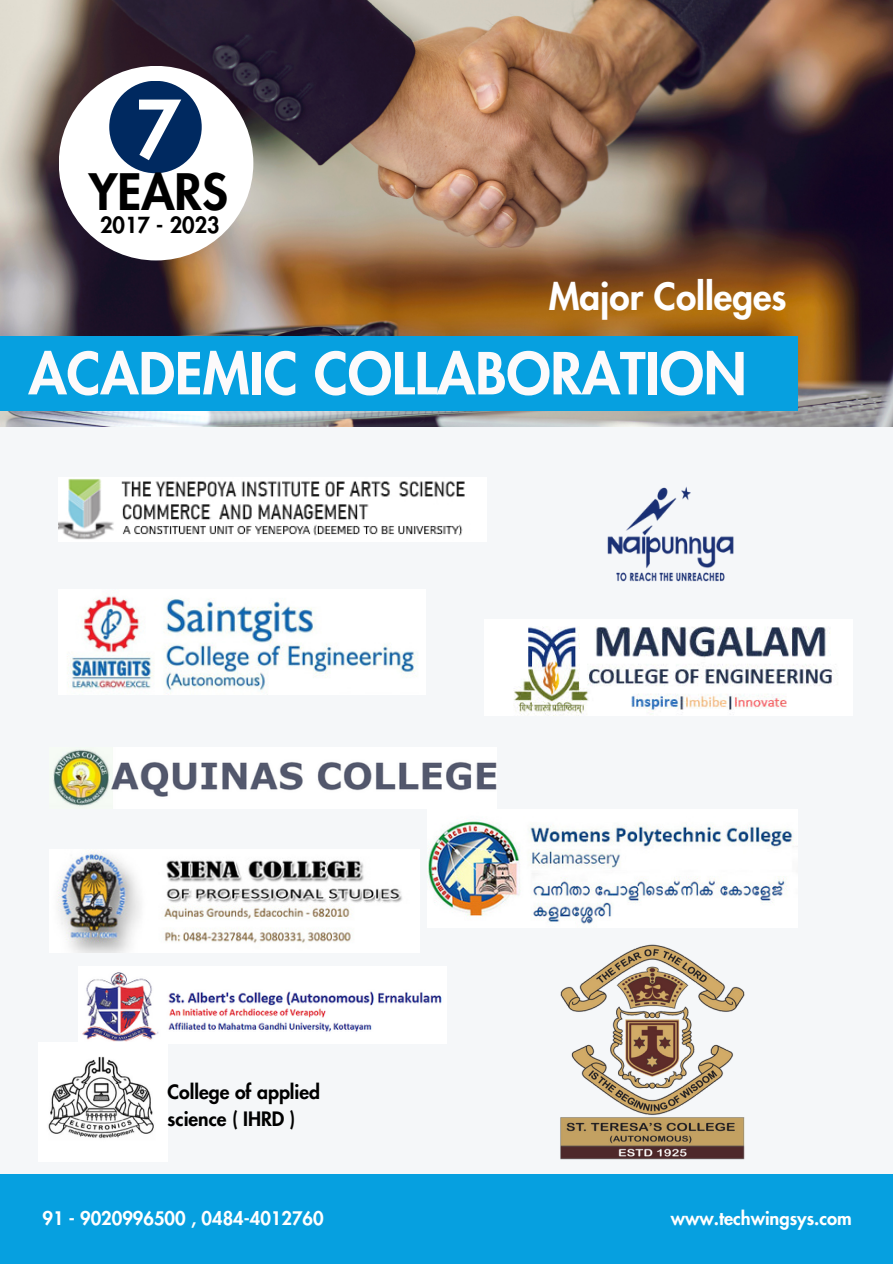
<style>
.page{position:relative;width:893px;height:1264px;background:#fff}
.page>*{position:absolute;margin:0;border:0;box-sizing:border-box;transform-origin:0 0}
.t1{font:800 78.3px "Futura LT Pro";color:#fff}
.t2{font:800 56.25px "Futura LT Pro";color:#fcfafb}
.t3{font:800 49.05px "Futura LT Pro";color:#000}
.t4{font:800 36.75px "Futura LT Pro";color:#fff}
.t5{font:800 21.6px "Futura LT Pro";color:#000}
.t6{font:800 19.35px/27px "Futura LT Pro";color:#000}
.t7{font:800 18.3px "Futura LT Pro";color:#fff}
</style>
<div class="page">
<div style="left:0;top:0;width:892px;height:1263px;background:#f5f7f9"></div>
<div style="left:0;top:1174px;width:892px;height:89px;background:#06a0e0"></div>
<img style="left:560px;top:944px;width:185px;height:214px">
<img style="left:607px;top:486px;width:127px;height:96px">
<img style="left:59px;top:854px;width:343px;height:98px">
<img style="left:53px;top:749px;width:443px;height:58px">
<img style="left:82px;top:972px;width:360px;height:70px">
<img style="left:428px;top:821px;width:364px;height:103px">
<img style="left:59px;top:479px;width:406px;height:60px">
<img style="left:514px;top:626px;width:318px;height:88px">
<img style="left:48px;top:1056px;width:106px;height:82px">
<img style="left:71px;top:596px;width:344px;height:94px">
<img style="left:0;top:0;width:892px;height:426px">
<div style="left:0;top:336px;width:797px;height:74px;background:#06a0e0"></div>
<div style="left:59px;top:66px;width:194px;height:194px;background:#fff;border-radius:50%"></div>
<div style="left:109px;top:81px;width:93px;height:92px;background:#002960;border-radius:50%"></div>
<p class="t1" style="left:136px;top:94px;width:47px">7</p>
<p class="t3" style="left:89px;top:169px;width:141px">YEARS</p>
<p class="t5" style="left:100px;top:215px;width:121px">2017 - 2023</p>
<p class="t4" style="left:548px;top:279px;width:239px">Major Colleges</p>
<p class="t2" style="left:29px;top:348px;width:719px">ACADEMIC COLLABORATION</p>
<p class="t6" style="left:167px;top:1078px;width:154px">College of applied science ( IHRD )</p>
<p class="t7" style="left:42px;top:1209px;width:283px">91 - 9020996500 , 0484-4012760</p>
<p class="t7" style="left:670px;top:1209px;width:182px">www.techwingsys.com</p>
</div>
